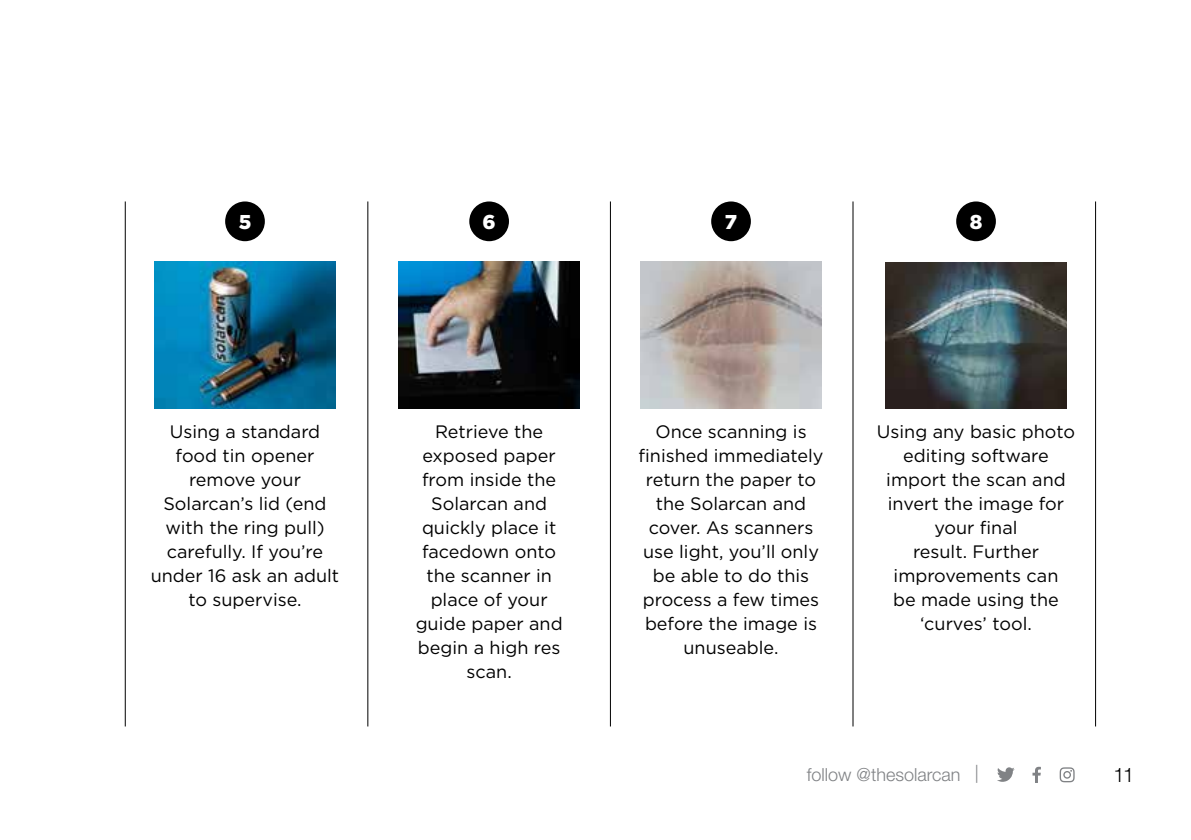
<style>
.page{position:relative;width:1191px;height:840px;background:#fff}
.page>*{position:absolute;margin:0;border:0;box-sizing:border-box;transform-origin:0 0}
.t1{font:900 20px "Gotham";color:#fff}
.t2{font:300 20px "Helvetica Neue LT Std";color:#000}
.t3{font:18px/24px "Gotham";color:#000;text-align:center}
.t4{font:300 18px "Helvetica Neue LT Std";color:#808285}
</style>
<div class="page">
<div style="left:225px;top:201px;width:40px;height:40px;background:#000;border-radius:50%"></div>
<div style="left:469px;top:201px;width:40px;height:40px;background:#000;border-radius:50%"></div>
<div style="left:711px;top:201px;width:40px;height:40px;background:#000;border-radius:50%"></div>
<div style="left:956px;top:201px;width:40px;height:40px;background:#000;border-radius:50%"></div>
<hr style="left:125px;top:201px;width:1px;height:525px;background:#000">
<hr style="left:367px;top:201px;width:1px;height:525px;background:#000">
<hr style="left:610px;top:201px;width:1px;height:525px;background:#000">
<hr style="left:852px;top:201px;width:1px;height:525px;background:#000">
<hr style="left:1095px;top:201px;width:1px;height:525px;background:#000">
<img style="left:154px;top:261px;width:182px;height:147px">
<img style="left:399px;top:261px;width:181px;height:147px">
<img style="left:640px;top:261px;width:181px;height:147px">
<img style="left:885px;top:262px;width:181px;height:146px">
<svg style="left:997px;top:767px;width:17px;height:14px"></svg>
<svg style="left:1032px;top:766px;width:9px;height:16px"></svg>
<svg style="left:1059px;top:767px;width:15px;height:14px"></svg>
<p class="t1" style="left:239px;top:210px;width:14px">5</p>
<p class="t1" style="left:482px;top:210px;width:15px">6</p>
<p class="t1" style="left:725px;top:210px;width:14px">7</p>
<p class="t1" style="left:969px;top:210px;width:14px">8</p>
<p class="t3" style="left:151px;top:419px;width:190px">Using a standard food tin opener remove your<br>Solarcan’s lid (end with the ring pull) carefully. If you’re under 16 ask an adult to supervise.</p>
<p class="t3" style="left:416px;top:419px;width:148px">Retrieve the exposed paper from inside the<br>Solarcan and quickly place it facedown onto the scanner in place of your guide paper and begin a high res scan.</p>
<p class="t3" style="left:638px;top:419px;width:186px">Once scanning is finished immediately return the paper to the Solarcan and cover. As scanners use light, you’ll only be able to do this process a few times before the image is unuseable.</p>
<p class="t3" style="left:877px;top:419px;width:200px">Using any basic photo editing software import the scan and invert the image for your final<br>result. Further improvements can<br>be made using the ‘curves’ tool.</p>
<p class="t4" style="left:807px;top:763px;width:173px">follow @thesolarcan |</p>
<p class="t2" style="left:1113px;top:761px;width:22px">11</p>
</div>
